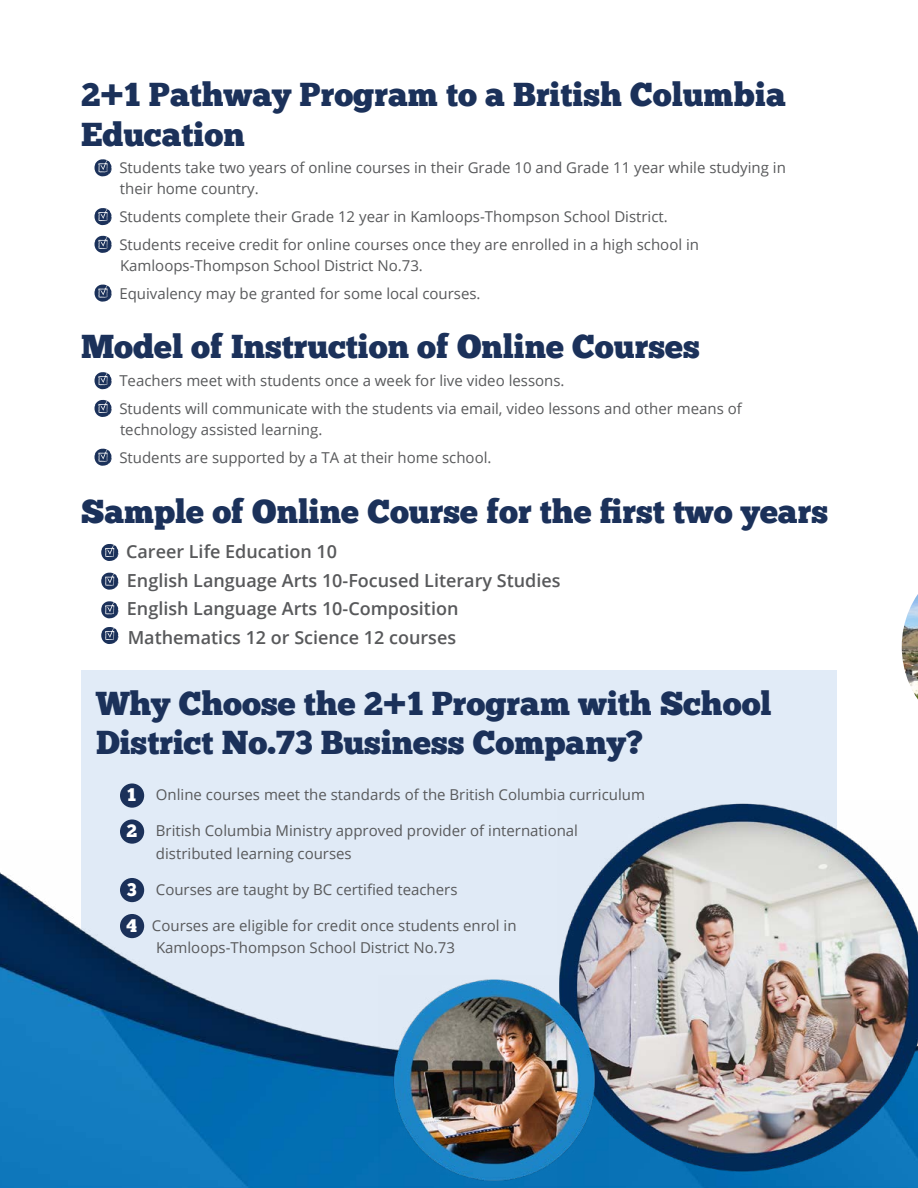
<style>
.page{position:relative;width:918px;height:1188px;background:#fff}
.page>*{position:absolute;margin:0;border:0;box-sizing:border-box;transform-origin:0 0}
.t1{font:33px/39.6px "Chunk Five Ex";color:#1b315a}
.t2{font:18.15px "Chunk Five Ex";color:#fff}
.t3{font:600 18px/28.7px "Open Sans";color:#58595b}
.t4{font:15px/27.8px "Open Sans";color:#58595b}
</style>
<div class="page">
<div style="left:81px;top:670px;width:756px;height:401px;background:#e1ebf7"></div>
<img style="left:0;top:840px;width:379px;height:348px">
<svg style="left:94px;top:159px;width:18px;height:17px"></svg>
<svg style="left:94px;top:208px;width:18px;height:17px"></svg>
<svg style="left:94px;top:236px;width:18px;height:17px"></svg>
<svg style="left:94px;top:284px;width:18px;height:18px"></svg>
<svg style="left:94px;top:372px;width:18px;height:17px"></svg>
<svg style="left:94px;top:400px;width:18px;height:17px"></svg>
<svg style="left:94px;top:448px;width:18px;height:18px"></svg>
<svg style="left:101px;top:544px;width:17px;height:17px"></svg>
<svg style="left:101px;top:572px;width:17px;height:18px"></svg>
<svg style="left:101px;top:601px;width:17px;height:17px"></svg>
<svg style="left:101px;top:627px;width:17px;height:17px"></svg>
<svg style="left:901px;top:594px;width:17px;height:106px"></svg>
<img style="left:559px;top:803px;width:359px;height:385px">
<div style="left:120px;top:783px;width:24px;height:25px;background:#1b315a;border-radius:50%"></div>
<div style="left:120px;top:819px;width:24px;height:25px;background:#1b315a;border-radius:50%"></div>
<div style="left:120px;top:878px;width:24px;height:24px;background:#1b315a;border-radius:50%"></div>
<div style="left:120px;top:914px;width:24px;height:24px;background:#1b315a;border-radius:50%"></div>
<img style="left:379px;top:975px;width:229px;height:213px">
<h1 class="t1" style="left:81px;top:74px;width:706px">2+1 Pathway Program to a British Columbia<br>Education</h1>
<p class="t4" style="left:119px;top:157px;width:668px;line-height:21px">Students take two years of online courses in their Grade 10 and Grade 11 year while studying in their home country.</p>
<p class="t4" style="left:119px;top:202px;width:581px">Students complete their Grade 12 year in Kamloops-Thompson School District.<br>Students receive credit for online courses once they are enrolled in a high school in</p>
<p class="t4" style="left:119px;top:251px;width:363px">Kamloops-Thompson School District No.73.<br>Equivalency may be granted for some local courses.</p>
<h1 class="t1" style="left:81px;top:326px;width:620px">Model of Instruction of Online Courses</h1>
<p class="t4" style="left:119px;top:367px;width:624px">Teachers meet with students once a week for live video lessons.<br>Students will communicate with the students via email, video lessons and other means of</p>
<p class="t4" style="left:119px;top:415px;width:374px">technology assisted learning.<br>Students are supported by a TA at their home school.</p>
<h1 class="t1" style="left:81px;top:491px;width:749px">Sample of Online Course for the first two years</h1>
<p class="t3" style="left:126px;top:537px;width:436px">Career Life Education 10<br>English Language Arts 10-Focused Literary Studies English Language Arts 10-Composition Mathematics 12 or Science 12 courses</p>
<h1 class="t1" style="left:96px;top:683px;width:677px">Why Choose the 2+1 Program with School<br>District No.73 Business Company?</h1>
<p class="t2" style="left:127px;top:781px;width:11px">1</p>
<p class="t4" style="left:156px;top:780px;width:491px">Online courses meet the standards of the British Columbia curriculum</p>
<p class="t2" style="left:126px;top:817px;width:12px">2</p>
<p class="t4" style="left:156px;top:819px;width:424px;line-height:22.5px">British Columbia Ministry approved provider of international distributed learning courses</p>
<p class="t2" style="left:127px;top:876px;width:11px">3</p>
<p class="t4" style="left:156px;top:875px;width:303px">Courses are taught by BC certified teachers</p>
<p class="t2" style="left:127px;top:912px;width:12px">4</p>
<p class="t4" style="left:152px;top:914px;width:366px;line-height:22.5px">Courses are eligible for credit once students enrol in<br>Kamloops-Thompson School District No.73</p>
</div>
